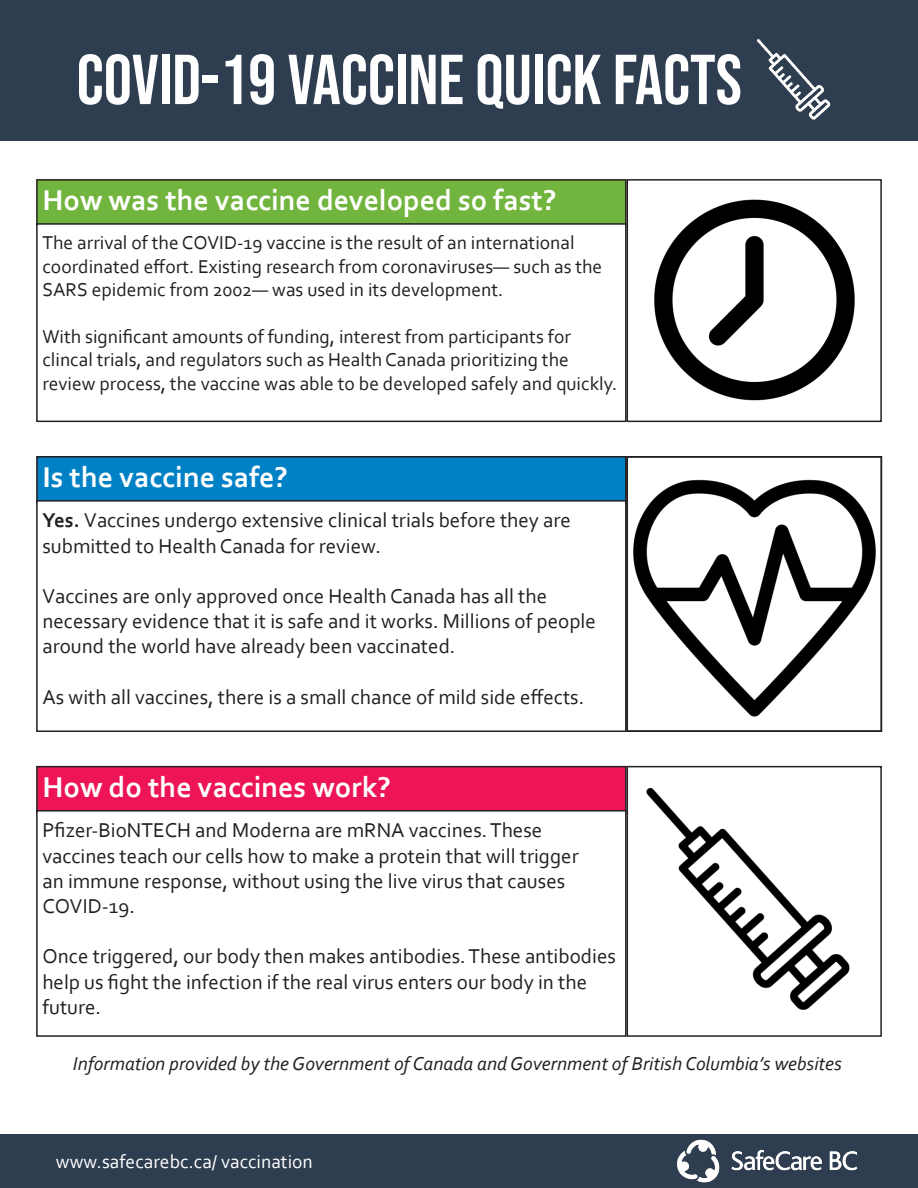
<style>
.page{position:relative;width:918px;height:1188px;background:#fff}
.page>*{position:absolute;margin:0;border:0;box-sizing:border-box;transform-origin:0 0}
.t1{font:70.5px "Bebas Neue";color:#fff}
.t2{font:700 30px "Corbel";color:#fff}
.t3{font:21px/25.2px "Corbel";color:#231f20}
.t4{font:19.5px/23.4px "Corbel";color:#231f20}
.t5{font:italic 19.5px "Corbel";color:#231f20}
.t6{font:19.5px "Corbel";color:#fff}
.s1{font-weight:700}
</style>
<div class="page">
<div style="left:0;top:0;width:918px;height:140px;background:#2e3d50"></div>
<div style="left:0;top:1134px;width:918px;height:54px;background:#2e3d50"></div>
<img style="left:757px;top:39px;width:74px;height:81px">
<img style="left:677px;top:1139px;width:181px;height:44px">
<div style="left:37px;top:180px;width:589px;height:46px;background:#72b53e"></div>
<div style="left:36px;top:179px;width:591px;height:47px;border:2px solid #231f20"></div>
<div style="left:37px;top:457px;width:589px;height:46px;background:#0081c6"></div>
<div style="left:36px;top:456px;width:591px;height:47px;border:2px solid #231f20"></div>
<div style="left:37px;top:767px;width:589px;height:45px;background:#ed1556"></div>
<div style="left:36px;top:766px;width:591px;height:47px;border:2px solid #231f20"></div>
<div style="left:36px;top:223px;width:591px;height:199px;border:2px solid #231f20"></div>
<div style="left:36px;top:500px;width:591px;height:232px;border:2px solid #231f20"></div>
<div style="left:36px;top:810px;width:591px;height:227px;border:2px solid #231f20"></div>
<img style="left:633px;top:479px;width:243px;height:238px">
<div style="left:626px;top:456px;width:256px;height:276px;border:2px solid #231f20"></div>
<img style="left:654px;top:199px;width:201px;height:202px">
<div style="left:627px;top:179px;width:255px;height:243px;border:2px solid #231f20"></div>
<img style="left:646px;top:787px;width:204px;height:223px">
<div style="left:627px;top:766px;width:255px;height:271px;border:2px solid #231f20"></div>
<p class="t1" style="left:77px;top:40px;width:667px">COVID-19 VACCINE QUICK FACTS</p>
<p class="t2" style="left:42px;top:182px;width:516px">How was the vaccine developed so fast?</p>
<p class="t4" style="left:42px;top:231px;width:561px">The arrival of the COVID-19 vaccine is the result of an international coordinated effort. Existing research from coronaviruses— such as the<br>SARS epidemic from 2002— was used in its development.</p>
<p class="t4" style="left:42px;top:324px;width:576px">With significant amounts of funding, interest from participants for clincal trials, and regulators such as Health Canada prioritizing the review process, the vaccine was able to be developed safely and quickly.</p>
<p class="t2" style="left:42px;top:458px;width:247px">Is the vaccine safe?</p>
<p class="t3" style="left:42px;top:507px;width:530px"><span class="s1">Yes.</span> Vaccines undergo extensive clinical trials before they are submitted to Health Canada for review.</p>
<p class="t3" style="left:42px;top:583px;width:555px">Vaccines are only approved once Health Canada has all the necessary evidence that it is safe and it works. Millions of people around the world have already been vaccinated.</p>
<p class="t3" style="left:42px;top:684px;width:543px">As with all vaccines, there is a small chance of mild side effects.</p>
<p class="t2" style="left:42px;top:768px;width:350px">How do the vaccines work?</p>
<p class="t3" style="left:42px;top:817px;width:538px">Pfizer-BioNTECH and Moderna are mRNA vaccines. These vaccines teach our cells how to make a protein that will trigger an immune response, without using the live virus that causes COVID-19.</p>
<p class="t3" style="left:42px;top:943px;width:575px">Once triggered, our body then makes antibodies. These antibodies help us fight the infection if the real virus enters our body in the future.</p>
<p class="t5" style="left:73px;top:1051px;width:770px">Information provided by the Government of Canada and Government of British Columbia’s websites</p>
<p class="t6" style="left:56px;top:1150px;width:259px">www.safecarebc.ca/ vaccination</p>
</div>
